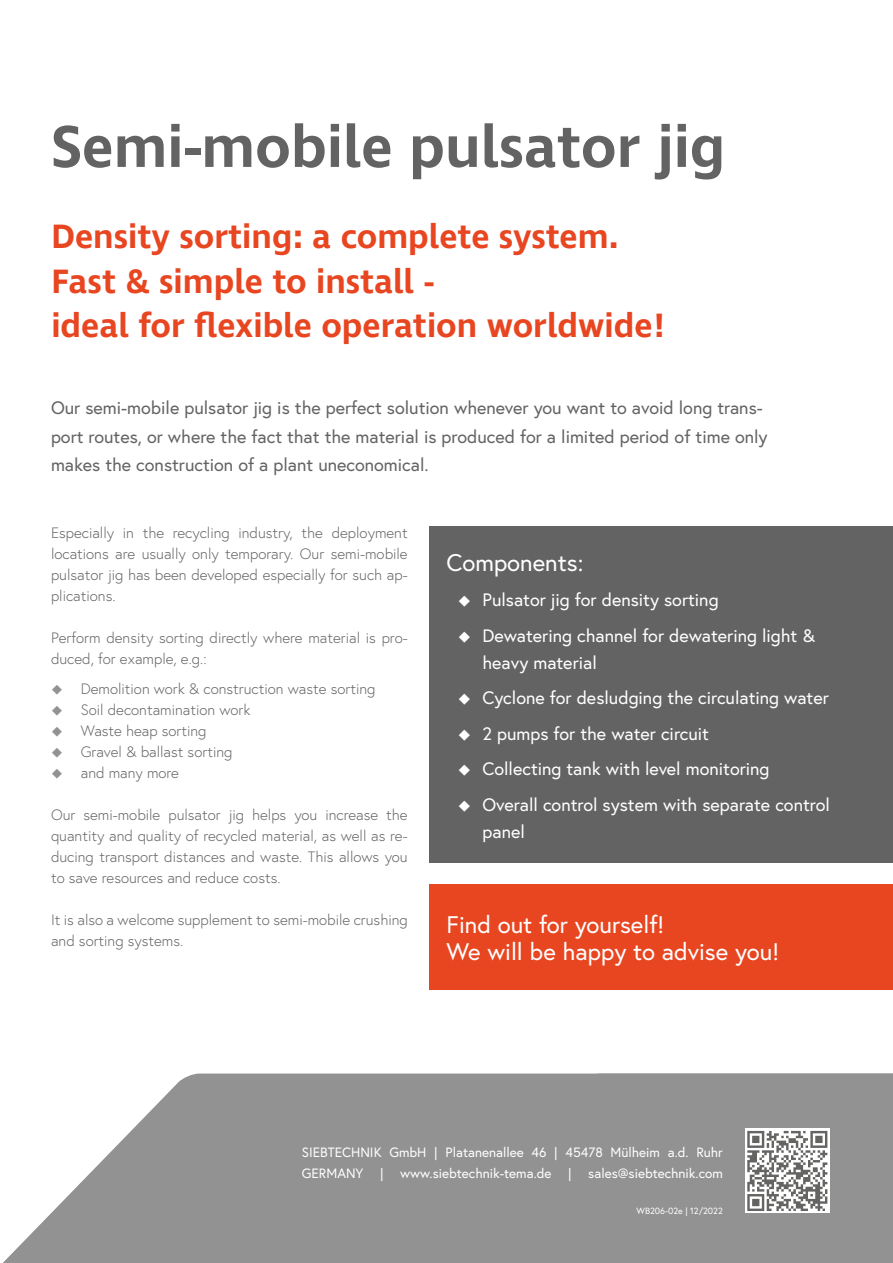
<style>
.page{position:relative;width:893px;height:1263px;background:#fff}
.page>*{position:absolute;margin:0;border:0;box-sizing:border-box;transform-origin:0 0}
.t1{font:600 60px "Ingra";color:#646363}
.t2{font:600 34.5px/45px "Ingra";color:#e84621}
.t3{font:24px/27px "Europa";color:#fff}
.t4{font:18px/35.5px "Europa";color:#fff}
.t5{font:18px/28.5px "Europa";color:#646363}
.t6{font:300 15px/21px "Europa";color:#646363}
.t7{font:13.5px/21px "Europa";color:#fff}
.t8{font:9px "Europa";color:#fff}
</style>
<div class="page">
<svg style="left:3px;top:1073px;width:890px;height:190px;background:#9e9e9e"></svg>
<div style="left:429px;top:526px;width:464px;height:337px;background:#646363"></div>
<div style="left:429px;top:884px;width:464px;height:105px;background:#e84621"></div>
<svg style="left:745px;top:1128px;width:85px;height:85px"></svg>
<svg style="left:747px;top:1131px;width:80px;height:80px"></svg>
<h1 class="t1" style="left:51px;top:109px;width:676px">Semi-mobile pulsator jig</h1>
<h2 class="t2" style="left:51px;top:215px;width:615px">Density sorting: a complete system.<br>Fast &amp; simple to install -<br>ideal for flexible operation worldwide!</h2>
<p class="t5" style="left:51px;top:393px;width:718px">Our semi-mobile pulsator jig is the perfect solution whenever you want to avoid long trans&shy;port routes, or where the fact that the material is produced for a limited period of time only makes the construction of a plant uneconomical.</p>
<p class="t6" style="left:51px;top:522px;width:358px;text-align:justify">Especially in the recycling industry, the deployment locations are usually only temporary. Our semi-mobile pulsator jig has been developed especially for such ap&shy;plications.</p>
<p class="t6" style="left:51px;top:627px;width:358px">Perform density sorting directly where material is pro&shy;duced, for example, e.g.:</p>
<p class="t6" style="left:81px;top:678px;width:296px">Demolition work &amp; construction waste sorting<br>Soil decontamination work<br>Waste heap sorting<br>Gravel &amp; ballast sorting<br>and many more</p>
<p class="t6" style="left:51px;top:804px;width:358px;text-align:justify">Our semi-mobile pulsator jig helps you increase the quantity and quality of recycled material, as well as re&shy;ducing transport distances and waste. This allows you to save resources and reduce costs.</p>
<p class="t6" style="left:51px;top:909px;width:358px">It is also a welcome supplement to semi-mobile crushing and sorting systems.</p>
<h3 class="t3" style="left:446px;top:548px;width:138px">Components:</h3>
<p class="t4" style="left:482px;top:582px;width:334px">Pulsator jig for density sorting<br>Dewatering channel for dewatering light &amp;</p>
<p class="t4" style="left:482px;top:644px;width:349px">heavy material<br>Cyclone for desludging the circulating water 2 pumps for the water circuit<br>Collecting tank with level monitoring<br>Overall control system with separate control</p>
<p class="t4" style="left:482px;top:813px;width:44px">panel</p>
<h3 class="t3" style="left:446px;top:910px;width:334px">Find out for yourself!<br>We will be happy to advise you!</h3>
<p class="t7" style="left:302px;top:1141px;width:422px">SIEBTECHNIK GmbH | Platanenallee 46 | 45478 Mülheim a.d. Ruhr<br>GERMANY | www.siebtechnik-tema.de | sales@siebtechnik.com</p>
<p class="t8" style="left:636px;top:1204px;width:88px">WB206-02e | 12/2022</p>
</div>
